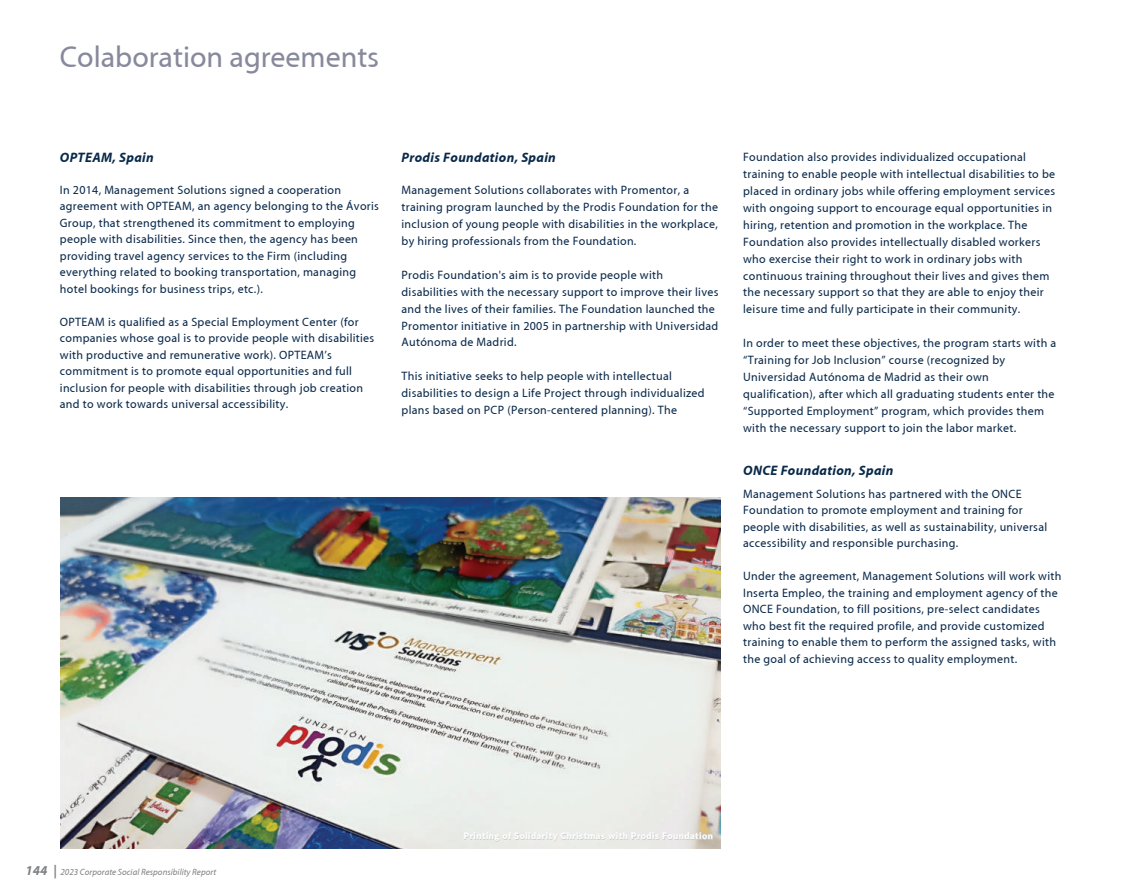
<style>
.page{position:relative;width:1145px;height:895px;background:#fff}
.page>*{position:absolute;margin:0;border:0;box-sizing:border-box;transform-origin:0 0}
.t1{font:30px "Myriad";color:#87899c}
.t2{font:italic 700 13.5px "Myriad";letter-spacing:.025em;color:#0a294a}
.t3{font:12px/17px "Myriad";letter-spacing:.025em;color:#0a294a}
.t4{font:900 9px "Lato";letter-spacing:.055em;color:#ccc}
.t5{font:italic 9px "Myriad";color:#808285}
.s1{font-weight:700;font-size:13.5px}
</style>
<div class="page">
<img style="left:60px;top:497px;width:661px;height:351px">
<h1 class="t1" style="left:60px;top:43px;width:321px">Colaboration agreements</h1>
<p class="t2" style="left:60px;top:151px;width:95px">OPTEAM, Spain</p>
<p class="t3" style="left:60px;top:182px;width:321px;line-height:16.5px">In 2014, Management Solutions signed a cooperation agreement with OPTEAM, an agency belonging to the Ávoris Group, that strengthened its commitment to employing people with disabilities. Since then, the agency has been providing travel agency services to the Firm (including everything related to booking transportation, managing hotel bookings for business trips, etc.).</p>
<p class="t3" style="left:60px;top:314px;width:316px;line-height:16.5px">OPTEAM is qualified as a Special Employment Center (for companies whose goal is to provide people with disabilities with productive and remunerative work). OPTEAM’s commitment is to promote equal opportunities and full inclusion for people with disabilities through job creation and to work towards universal accessibility.</p>
<p class="t2" style="left:401px;top:151px;width:156px">Prodis Foundation, Spain</p>
<p class="t3" style="left:401px;top:182px;width:318px">Management Solutions collaborates with Promentor, a training program launched by the Prodis Foundation for the inclusion of young people with disabilities in the workplace, by hiring professionals from the Foundation.</p>
<p class="t3" style="left:401px;top:266px;width:318px">Prodis Foundation's aim is to provide people with disabilities with the necessary support to improve their lives and the lives of their families. The Foundation launched the Promentor initiative in 2005 in partnership with Universidad Autónoma de Madrid.</p>
<p class="t3" style="left:401px;top:368px;width:305px">This initiative seeks to help people with intellectual disabilities to design a Life Project through individualized plans based on PCP (Person-centered planning). The</p>
<p class="t3" style="left:743px;top:149px;width:313px">Foundation also provides individualized occupational training to enable people with intellectual disabilities to be placed in ordinary jobs while offering employment services with ongoing support to encourage equal opportunities in hiring, retention and promotion in the workplace. The Foundation also provides intellectually disabled workers who exercise their right to work in ordinary jobs with continuous training throughout their lives and gives them the necessary support so that they are able to enjoy their leisure time and fully participate in their community.</p>
<p class="t3" style="left:743px;top:335px;width:314px">In order to meet these objectives, the program starts with a “Training for Job Inclusion” course (recognized by Universidad Autónoma de Madrid as their own qualification), after which all graduating students enter the “Supported Employment” program, which provides them with the necessary support to join the labor market.</p>
<p class="t2" style="left:743px;top:464px;width:152px">ONCE Foundation, Spain</p>
<p class="t3" style="left:743px;top:486px;width:305px;line-height:16.5px">Management Solutions has partnered with the ONCE Foundation to promote employment and training for people with disabilities, as well as sustainability, universal accessibility and responsible purchasing.</p>
<p class="t3" style="left:743px;top:568px;width:320px;line-height:16.5px">Under the agreement, Management Solutions will work with Inserta Empleo, the training and employment agency of the ONCE Foundation, to fill positions, pre-select candidates who best fit the required profile, and provide customized training to enable them to perform the assigned tasks, with the goal of achieving access to quality employment.</p>
<p class="t5" style="left:26px;top:868px;width:192px"><span class="s1">144 |</span> 2023 Corporate Social Responsibility Report</p>
<p class="t4" style="left:464px;top:832px;width:251px">Printing of Solidarity Christmas with Prodis Foundation</p>
</div>
